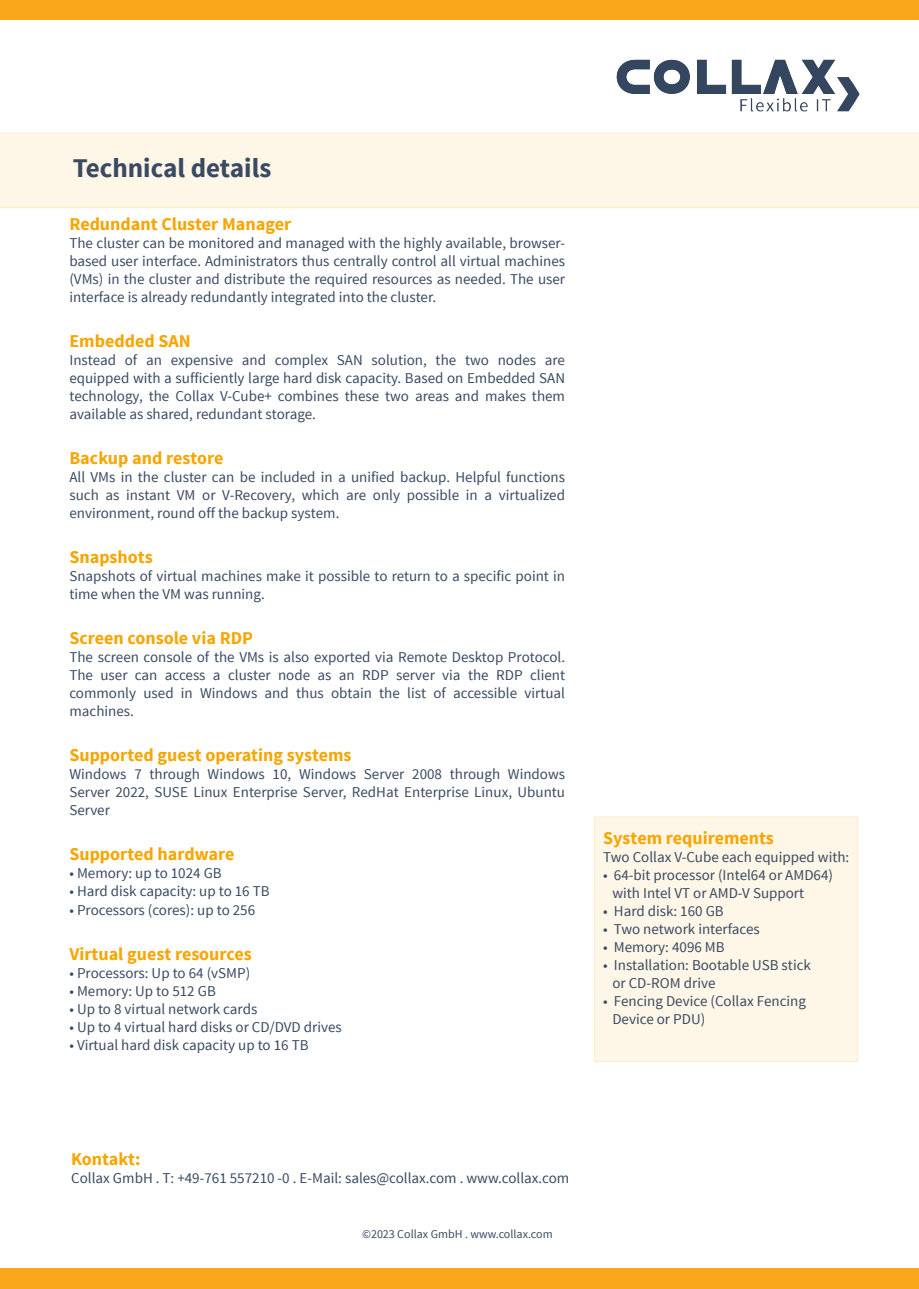
<style>
.page{position:relative;width:919px;height:1289px;background:#fff}
.page>*{position:absolute;margin:0;border:0;box-sizing:border-box;transform-origin:0 0}
.t1{font:700 27px "Source Sans Pro";color:#394a62}
.t2{font:700 18px "Source Sans Pro";color:#f7a500}
.t3{font:15px/18px "Source Sans Pro";color:#394a62;text-align:justify}
.t4{font:12px "Source Sans Pro";color:#394a62}
</style>
<div class="page">
<div style="left:594px;top:816px;width:263px;height:245px;background:#fef6e6"></div>
<div style="left:0;top:132px;width:918px;height:76px;background:#fef6e6"></div>
<div style="left:0;top:0;width:918px;height:19px;background:#f9a61a"></div>
<div style="left:0;top:1268px;width:918px;height:20px;background:#f9a61a"></div>
<img style="left:617px;top:60px;width:242px;height:52px">
<h1 class="t1" style="left:73px;top:150px;width:200px">Technical details</h1>
<p class="t2" style="left:69px;top:212px;width:223px">Redundant Cluster Manager</p>
<p class="t3" style="left:69px;top:234px;width:497px">The cluster can be monitored and managed with the highly available, browser&shy;based user interface. Administrators thus centrally control all virtual machines (VMs) in the cluster and distribute the required resources as needed. The user interface is already redundantly integrated into the cluster.</p>
<p class="t2" style="left:69px;top:329px;width:123px">Embedded SAN</p>
<p class="t3" style="left:69px;top:351px;width:497px">Instead of an expensive and complex SAN solution, the two nodes are equipped with a sufficiently large hard disk capacity. Based on Embedded SAN technology, the Collax V-Cube+ combines these two areas and makes them available as shared, redundant storage.</p>
<p class="t2" style="left:69px;top:446px;width:155px">Backup and restore</p>
<p class="t3" style="left:69px;top:468px;width:497px">All VMs in the cluster can be included in a unified backup. Helpful functions such as instant VM or V-Recovery, which are only possible in a virtualized environment, round off the backup system.</p>
<p class="t2" style="left:69px;top:545px;width:85px">Snapshots</p>
<p class="t3" style="left:69px;top:567px;width:497px">Snapshots of virtual machines make it possible to return to a specific point in time when the VM was running.</p>
<p class="t2" style="left:69px;top:626px;width:185px">Screen console via RDP</p>
<p class="t3" style="left:69px;top:648px;width:497px">The screen console of the VMs is also exported via Remote Desktop Protocol.<br>The user can access a cluster node as an RDP server via the RDP client commonly used in Windows and thus obtain the list of accessible virtual machines.</p>
<p class="t2" style="left:69px;top:743px;width:284px">Supported guest operating systems</p>
<p class="t3" style="left:69px;top:765px;width:497px">Windows 7 through Windows 10, Windows Server 2008 through Windows Server 2022, SUSE Linux Enterprise Server, RedHat Enterprise Linux, Ubuntu Server</p>
<p class="t2" style="left:69px;top:842px;width:167px">Supported hardware</p>
<p class="t3" style="left:69px;top:864px;width:154px">• Memory: up to 1024 GB</p>
<p class="t3" style="left:69px;top:882px;width:202px">• Hard disk capacity: up to 16 TB</p>
<p class="t3" style="left:69px;top:900px;width:187px">• Processors (cores): up to 256</p>
<p class="t2" style="left:69px;top:941px;width:184px">Virtual guest resources</p>
<p class="t3" style="left:69px;top:963px;width:182px">• Processors: Up to 64 (vSMP)</p>
<p class="t3" style="left:69px;top:981px;width:148px">• Memory: Up to 512 GB</p>
<p class="t3" style="left:69px;top:999px;width:189px">• Up to 8 virtual network cards</p>
<p class="t3" style="left:69px;top:1017px;width:274px">• Up to 4 virtual hard disks or CD/DVD drives</p>
<p class="t3" style="left:69px;top:1035px;width:241px">• Virtual hard disk capacity up to 16 TB</p>
<p class="t2" style="left:603px;top:826px;width:172px">System requirements</p>
<p class="t3" style="left:603px;top:847px;width:247px">Two Collax V-Cube each equipped with:</p>
<p class="t3" style="left:612px;top:865px;width:222px;text-indent:-9px">• 64-bit processor (Intel64 or AMD64) with Intel VT or AMD-V Support</p>
<p class="t3" style="left:603px;top:901px;width:122px">• Hard disk: 160 GB</p>
<p class="t3" style="left:603px;top:919px;width:158px">• Two network interfaces</p>
<p class="t3" style="left:603px;top:937px;width:123px">• Memory: 4096 MB</p>
<p class="t3" style="left:612px;top:955px;width:200px;text-indent:-9px">• Installation: Bootable USB stick or CD-ROM drive</p>
<p class="t3" style="left:612px;top:991px;width:195px;text-indent:-9px">• Fencing Device (Collax Fencing<br>Device or PDU)</p>
<p class="t2" style="left:71px;top:1147px;width:71px">Kontakt:</p>
<p class="t3" style="left:71px;top:1168px;width:499px">Collax GmbH . T: +49-761 557210 -0 . E-Mail: sales@collax.com . www.collax.com</p>
<p class="t4" style="left:362px;top:1226px;width:192px">©2023 Collax GmbH . www.collax.com</p>
</div>
